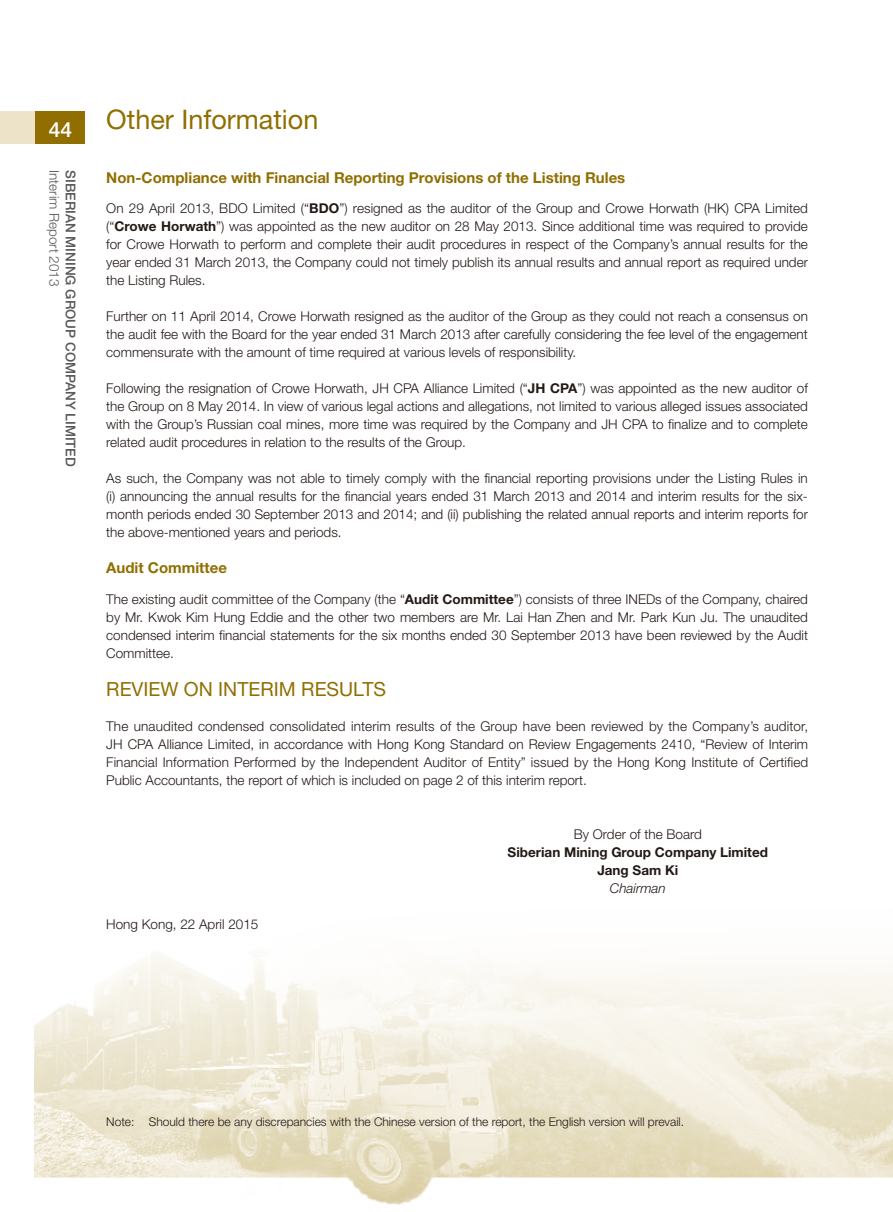
<style>
.page{position:relative;width:893px;height:1212px;background:#fff}
.page>*{position:absolute;margin:0;border:0;box-sizing:border-box;transform-origin:0 0}
.t1{font:27px "Helvetica Neue LT Std";color:#906f00}
.t2{font:500 21px "Helvetica Neue LT Std";color:#fff}
.t3{font:19.5px "Helvetica Neue LT Std";color:#906f00}
.t4{font:700 15px "Helvetica Neue LT Std";color:#906f00}
.t5{font:300 13.5px/18px "Helvetica Neue LT Std";color:#231916;text-align:justify}
.t6{font:700 13.5px/18px "Helvetica Neue LT Std";color:#231916;text-align:center}
.t7{font:500 13.5px "Helvetica Neue LT Std";color:#595857}
.t8{font:300 13.5px "Helvetica Neue LT Std";color:#595857}
.t9{font:italic 300 13.5px "Helvetica Neue LT Std";color:#231916}
.t10{font:300 12px "Helvetica Neue LT Std";color:#231916}
.s1{font-weight:700}
</style>
<div class="page">
<div style="left:0;top:112px;width:85px;height:32px;background:#906f00"></div>
<img style="left:34px;top:952px;width:859px;height:253px">
<div style="left:0;top:112px;width:34px;height:32px;background:#ede3c9"></div>
<h1 class="t1" style="left:106px;top:103px;width:214px">Other Information</h1>
<h2 class="t2" style="left:49px;top:116px;width:25px">44</h2>
<p class="t8" style="left:63px;top:170px;width:118px;rotate:90deg">Interim Report 2013</p>
<p class="t7" style="left:79px;top:170px;width:298px;rotate:90deg">SIBERIAN MINING GROUP COMPANY LIMITED</p>
<p class="t4" style="left:106px;top:168px;width:521px">Non-Compliance with Financial Reporting Provisions of the Listing Rules</p>
<p class="t5" style="left:106px;top:199px;width:703px">On 29 April 2013, BDO Limited (“<span class="s1">BDO</span>”) resigned as the auditor of the Group and Crowe Horwath (HK) CPA Limited (“<span class="s1">Crowe Horwath</span>”) was appointed as the new auditor on 28 May 2013. Since additional time was required to provide for Crowe Horwath to perform and complete their audit procedures in respect of the Company’s annual results for the year ended 31 March 2013, the Company could not timely publish its annual results and annual report as required under the Listing Rules.</p>
<p class="t5" style="left:106px;top:307px;width:703px">Further on 11 April 2014, Crowe Horwath resigned as the auditor of the Group as they could not reach a consensus on the audit fee with the Board for the year ended 31 March 2013 after carefully considering the fee level of the engagement commensurate with the amount of time required at various levels of responsibility.</p>
<p class="t5" style="left:106px;top:379px;width:703px">Following the resignation of Crowe Horwath, JH CPA Alliance Limited (“<span class="s1">JH CPA</span>”) was appointed as the new auditor of the Group on 8 May 2014. In view of various legal actions and allegations, not limited to various alleged issues associated with the Group’s Russian coal mines, more time was required by the Company and JH CPA to finalize and to complete related audit procedures in relation to the results of the Group.</p>
<p class="t5" style="left:106px;top:469px;width:703px">As such, the Company was not able to timely comply with the financial reporting provisions under the Listing Rules in (i) announcing the annual results for the financial years ended 31 March 2013 and 2014 and interim results for the six&shy;month periods ended 30 September 2013 and 2014; and (ii) publishing the related annual reports and interim reports for the above-mentioned years and periods.</p>
<p class="t4" style="left:106px;top:559px;width:122px">Audit Committee</p>
<p class="t5" style="left:106px;top:590px;width:703px">The existing audit committee of the Company (the “<span class="s1">Audit Committee</span>”) consists of three INEDs of the Company, chaired by Mr. Kwok Kim Hung Eddie and the other two members are Mr. Lai Han Zhen and Mr. Park Kun Ju. The unaudited condensed interim financial statements for the six months ended 30 September 2013 have been reviewed by the Audit Committee.</p>
<h3 class="t3" style="left:106px;top:677px;width:281px">REVIEW ON INTERIM RESULTS</h3>
<p class="t5" style="left:106px;top:716px;width:703px">The unaudited condensed consolidated interim results of the Group have been reviewed by the Company’s auditor, JH CPA Alliance Limited, in accordance with Hong Kong Standard on Review Engagements 2410, “Review of Interim Financial Information Performed by the Independent Auditor of Entity” issued by the Hong Kong Institute of Certified Public Accountants, the report of which is included on page 2 of this interim report.</p>
<p class="t5" style="left:106px;top:914px;width:154px">Hong Kong, 22 April 2015</p>
<p class="t5" style="left:574px;top:824px;width:129px">By Order of the Board</p>
<p class="t6" style="left:508px;top:842px;width:262px">Siberian Mining Group Company Limited<br>Jang Sam Ki</p>
<p class="t9" style="left:610px;top:880px;width:58px">Chairman</p>
<p class="t10" style="left:106px;top:1114px;width:579px">Note: Should there be any discrepancies with the Chinese version of the report, the English version will prevail.</p>
</div>
